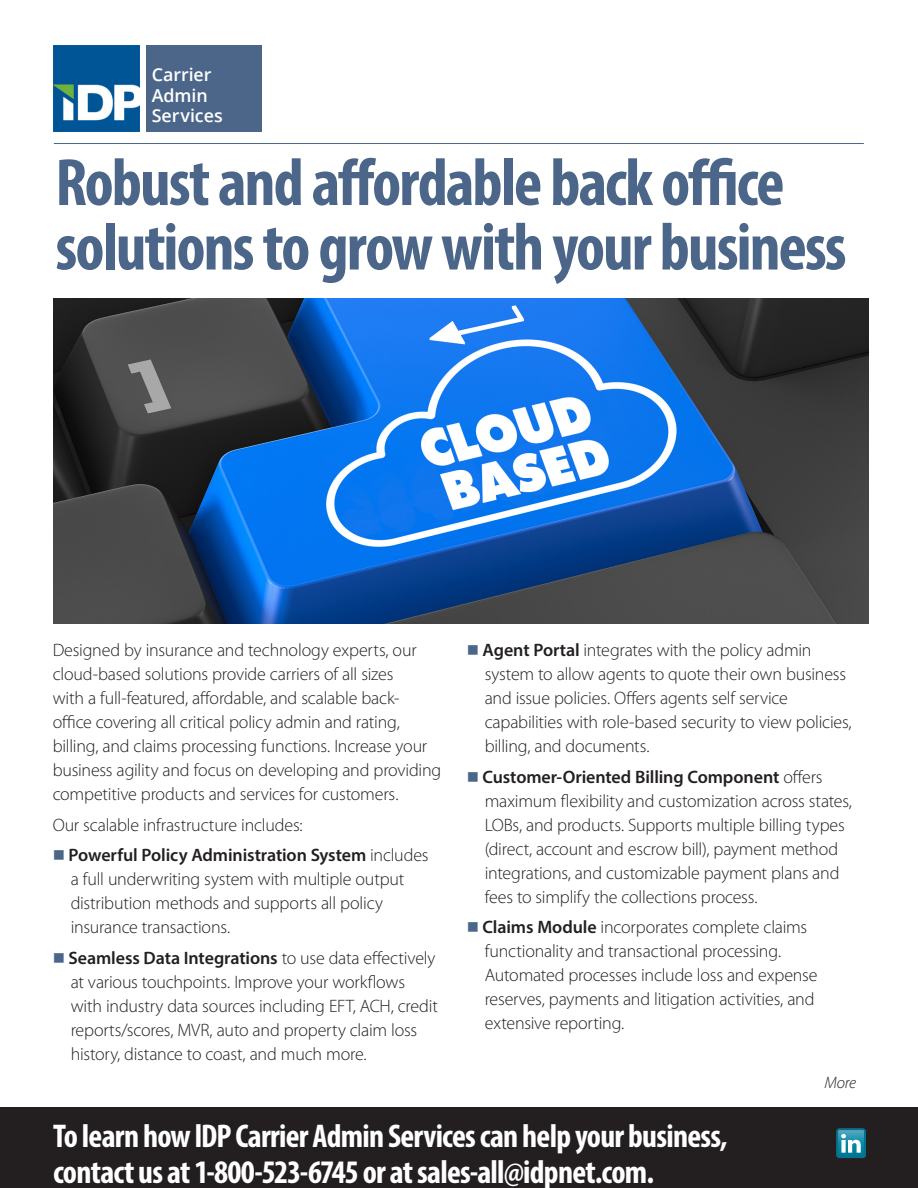
<style>
.page{position:relative;width:918px;height:1188px;background:#fff}
.page>*{position:absolute;margin:0;border:0;box-sizing:border-box;transform-origin:0 0}
.t1{font:700 condensed 67.5px/64.5px "Myriad Pro";letter-spacing:-.03em;color:#4c6689}
.t2{font:700 condensed 33px/36px "Myriad Pro";letter-spacing:-.025em;color:#fff}
.bullet{font:300 18px/24px "Myriad Pro";letter-spacing:-.01em;color:#231f20}
.text{font:300 18px/24px "Myriad Pro";letter-spacing:-.01em;color:#231f20}
.t3{font:600 17.85px "Open Sans";color:#fff}
.bullet_copy{font:italic 300 16.5px "Myriad Pro";color:#231f20}
.s1{color:#4c6689}
.s2{font-weight:600}
</style>
<div class="page">
<div style="left:0;top:1107px;width:918px;height:81px;background:#231f20"></div>
<svg style="left:837px;top:1129px;width:28px;height:29px"></svg>
<hr style="left:54px;top:143px;width:810px;height:1px;background:#4c6689">
<img style="left:53px;top:45px;width:87px;height:87px">
<div style="left:147px;top:45px;width:115px;height:87px;background:#4c6689"></div>
<img style="left:53px;top:299px;width:815px;height:325px">
<p class="t3" style="left:152px;top:63px;width:61px">Carrier</p>
<p class="t3" style="left:152px;top:83px;width:57px">Admin</p>
<p class="t3" style="left:152px;top:103px;width:73px">Services</p>
<p class="t1" style="left:55px;top:149px;width:793px">Robust and affordable back office solutions to grow with your business</p>
<p class="text" style="left:53px;top:638px;width:390px">Designed by insurance and technology experts, our cloud-based solutions provide carriers of all sizes<br>with a full-featured, affordable, and scalable back&shy;office covering all critical policy admin and rating, billing, and claims processing functions. Increase your business agility and focus on developing and providing competitive products and services for customers.</p>
<p class="text" style="left:53px;top:812px;width:251px">Our scalable infrastructure includes:</p>
<p class="bullet" style="left:71px;top:843px;width:359px;text-indent:-18px"><span class="s1">■</span> <span class="s2">Powerful Policy Administration System</span> includes a full underwriting system with multiple output distribution methods and supports all policy insurance transactions.</p>
<p class="bullet" style="left:71px;top:946px;width:369px;text-indent:-18px"><span class="s1">■</span> <span class="s2">Seamless Data Integrations</span> to use data effectively at various touchpoints. Improve your workflows with industry data sources including EFT, ACH, credit reports/scores, MVR, auto and property claim loss history, distance to coast, and much more.</p>
<p class="bullet" style="left:485px;top:638px;width:369px;text-indent:-18px"><span class="s1">■</span> <span class="s2">Agent Portal</span> integrates with the policy admin system to allow agents to quote their own business and issue policies. Offers agents self service capabilities with role-based security to view policies, billing, and documents.</p>
<p class="bullet" style="left:485px;top:764px;width:369px;text-indent:-18px"><span class="s1">■</span> <span class="s2">Customer-Oriented Billing Component</span> offers maximum flexibility and customization across states, LOBs, and products. Supports multiple billing types (direct, account and escrow bill), payment method integrations, and customizable payment plans and fees to simplify the collections process.</p>
<p class="bullet" style="left:485px;top:915px;width:334px;text-indent:-18px"><span class="s1">■</span> <span class="s2">Claims Module</span> incorporates complete claims functionality and transactional processing.<br>Automated processes include loss and expense reserves, payments and litigation activities, and extensive reporting.</p>
<p class="bullet_copy" style="left:824px;top:1074px;width:33px">More</p>
<p class="t2" style="left:53px;top:1117px;width:676px">To learn how lDP Carrier Admin Services can help your business, contact us at 1-800-523-6745 or at sales-all@idpnet.com.</p>
</div>
